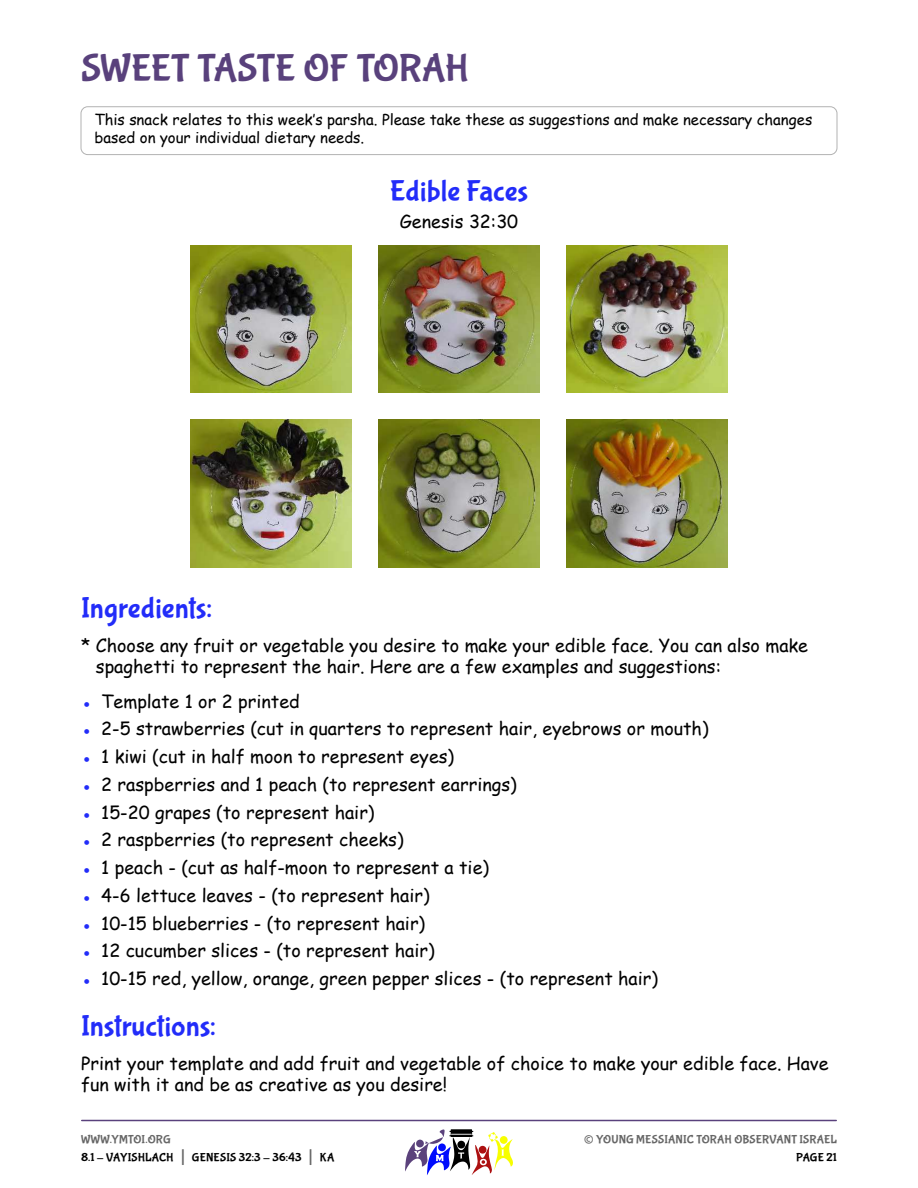
<style>
.page{position:relative;width:918px;height:1188px;background:#fff}
.page>*{position:absolute;margin:0;border:0;box-sizing:border-box;transform-origin:0 0}
.t1{font:39px "Bubblegum Sans";letter-spacing:-.01em;color:#59417c}
.t2{font:30px "Bubblegum Sans";color:#222cf9}
.t3{font:27px "Bubblegum Sans";color:#666}
.t4{font:18px/21.6px "Comic Sans MS";color:#000}
.t5{font:15px/18px "Comic Sans MS";color:#000}
.t6{font:12px/18px "Bubblegum Sans";letter-spacing:.01em;color:#000}
.t7{font:12px "Bubblegum Sans";letter-spacing:.01em;color:#666}
.s1{color:#222cf9}
.s2{color:#666}
.s3{font-size:21px;color:#666}
</style>
<div class="page">
<hr style="left:82px;top:1120px;width:754px;height:1px;background:#59417c">
<svg style="left:405px;top:1129px;width:108px;height:46px"></svg>
<div style="left:81px;top:106px;width:756px;height:49px;border:1px solid #b2b2b2;border-radius:7px"></div>
<img style="left:190px;top:245px;width:161px;height:148px">
<img style="left:378px;top:245px;width:162px;height:148px">
<img style="left:567px;top:245px;width:161px;height:148px">
<img style="left:190px;top:420px;width:161px;height:147px">
<img style="left:378px;top:420px;width:162px;height:147px">
<img style="left:567px;top:420px;width:161px;height:147px">
<h1 class="t1" style="left:81px;top:53px;width:390px">SWEET TASTE OF TORAH</h1>
<p class="t5" style="left:94px;top:111px;width:719px">This snack relates to this week’s parsha. Please take these as suggestions and make necessary changes based on your individual dietary needs.</p>
<h2 class="t2" style="left:390px;top:178px;width:140px">Edible Faces</h2>
<p class="t4" style="left:400px;top:213px;width:120px">Genesis 32:30</p>
<h2 class="t2" style="left:81px;top:595px;width:133px">Ingredients:</h2>
<p class="t4" style="left:96px;top:636px;width:714px;text-indent:-15px">* Choose any fruit or vegetable you desire to make your edible face. You can also make spaghetti to represent the hair. Here are a few examples and suggestions:</p>
<p class="t4" style="left:81px;top:692px;width:220px"><span class="s1">●</span> Template 1 or 2 printed</p>
<p class="t4" style="left:81px;top:720px;width:629px"><span class="s1">●</span> 2-5 strawberries (cut in quarters to represent hair, eyebrows or mouth)</p>
<p class="t4" style="left:81px;top:748px;width:375px"><span class="s1">●</span> 1 kiwi (cut in half moon to represent eyes)</p>
<p class="t4" style="left:81px;top:776px;width:437px"><span class="s1">●</span> 2 raspberries and 1 peach (to represent earrings)</p>
<p class="t4" style="left:81px;top:803px;width:295px"><span class="s1">●</span> 15-20 grapes (to represent hair)</p>
<p class="t4" style="left:81px;top:831px;width:324px"><span class="s1">●</span> 2 raspberries (to represent cheeks)</p>
<p class="t4" style="left:81px;top:859px;width:410px"><span class="s1">●</span> 1 peach - (cut as half-moon to represent a tie)</p>
<p class="t4" style="left:81px;top:887px;width:350px"><span class="s1">●</span> 4-6 lettuce leaves - (to represent hair)</p>
<p class="t4" style="left:81px;top:914px;width:346px"><span class="s1">●</span> 10-15 blueberries - (to represent hair)</p>
<p class="t4" style="left:81px;top:942px;width:355px"><span class="s1">●</span> 12 cucumber slices - (to represent hair)</p>
<p class="t4" style="left:81px;top:970px;width:579px"><span class="s1">●</span> 10-15 red, yellow, orange, green pepper slices - (to represent hair)</p>
<h2 class="t2" style="left:81px;top:1013px;width:136px">Instructions:</h2>
<p class="t4" style="left:81px;top:1054px;width:749px">Print your template and add fruit and vegetable of choice to make your edible face. Have fun with it and be as creative as you desire!</p>
<p class="t6" style="left:81px;top:1132px;width:255px"><span class="s2">WWW.YMTOI.ORG<br></span>8.1 - VAYISHLACH <span class="s3">|</span> GENESIS 32:3 - 36:43 <span class="s3">|</span> KA</p>
<h3 class="t3" style="left:584px;top:1128px;width:12px">©</h3>
<p class="t7" style="left:596px;top:1134px;width:242px">YOUNG MESSIANIC TORAH OBSERVANT ISRAEL</p>
<p class="t6" style="left:796px;top:1150px;width:42px">PAGE 21</p>
</div>
